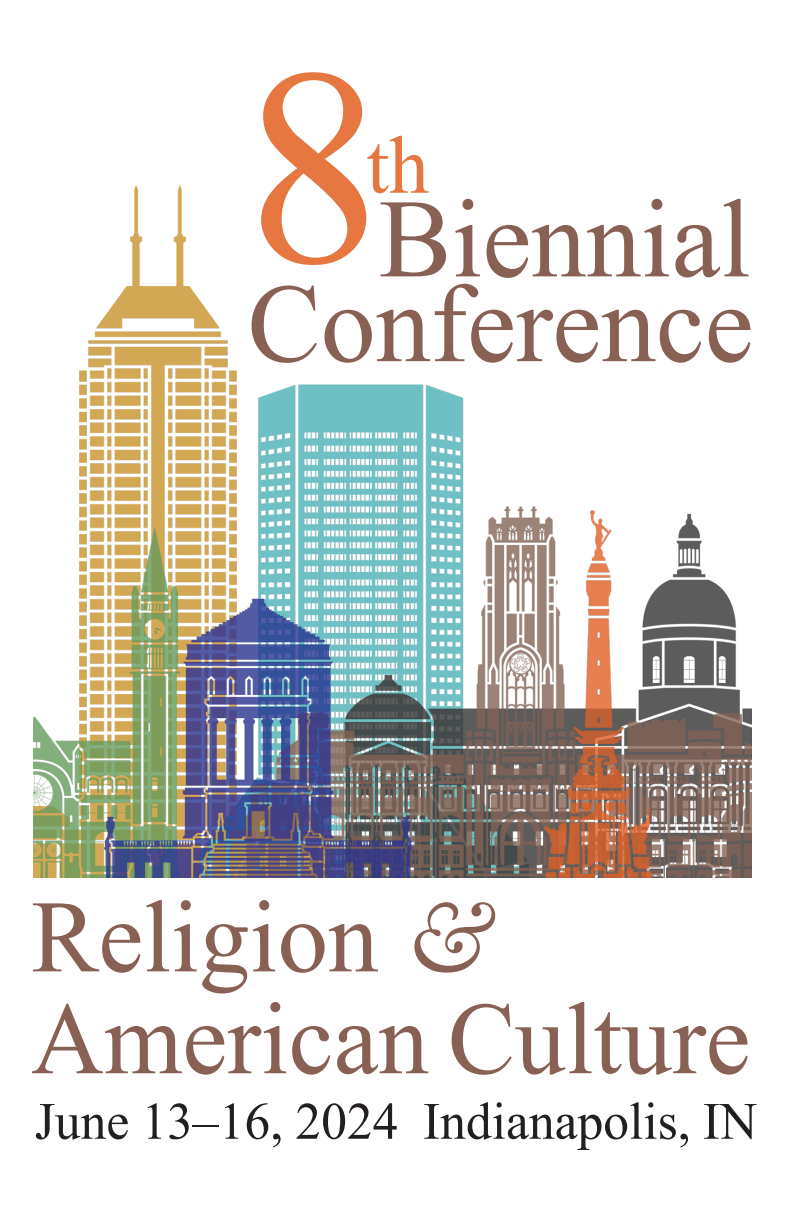
<style>
.page{position:relative;width:792px;height:1224px;background:#fff}
.page>*{position:absolute;margin:0;border:0;box-sizing:border-box;transform-origin:0 0}
.t1{font:280.4px "Times New Roman";color:#e67740}
.t2{font:111.8px "Times New Roman";color:#886054}
.t3{font:102.6px "Times New Roman";color:#886054}
.t4{font:82px "Times New Roman";color:#e67740}
.t5{font:52.4px "Times New Roman";color:#231f20}
.s1{font-family:"Baskerville";font-style:italic}
</style>
<div class="page">
<img style="left:33px;top:185px;width:718px;height:693px">
<p class="t1" style="left:244px;top:-21px;width:139px">8</p>
<p class="t4" style="left:366px;top:110px;width:64px">th</p>
<p class="t2" style="left:379px;top:164px;width:373px">Biennial</p>
<p class="t2" style="left:248px;top:249px;width:507px">Conference</p>
<p class="t3" style="left:31px;top:868px;width:463px">Religion <span class="s1">&amp;</span></p>
<p class="t3" style="left:31px;top:970px;width:721px">American Culture</p>
<p class="t5" style="left:35px;top:1086px;width:724px">June 13–16, 2024 Indianapolis, IN</p>
</div>
